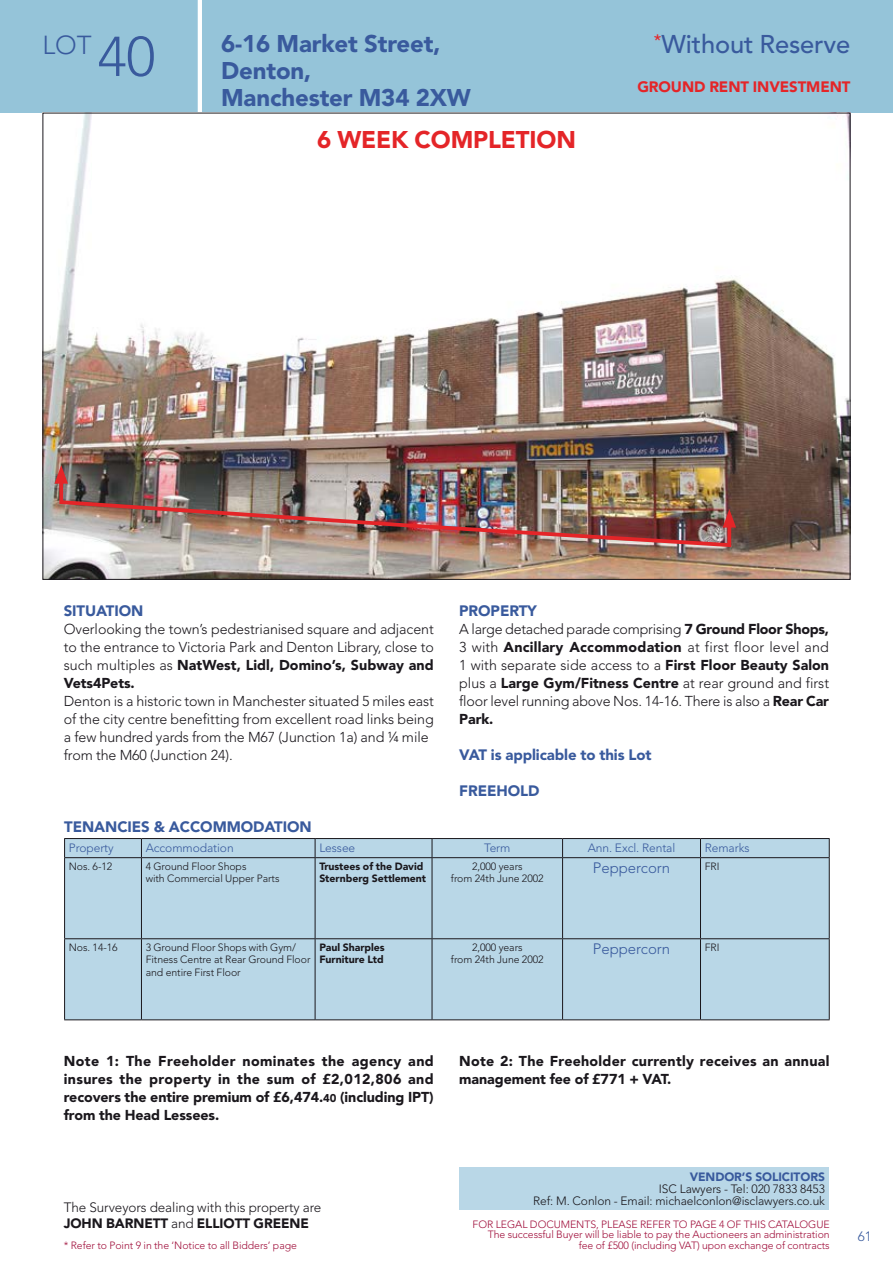
<style>
.page{position:relative;width:893px;height:1263px;background:#fff}
.page>*{position:absolute;margin:0;border:0;box-sizing:border-box;transform-origin:0 0}
.t1{font:300 25.8px "Avenir LT Std";color:#395a9d}
.t2{font:500 25.5px "Avenir LT Std";letter-spacing:-.005em;color:#395a9d}
.t3{font:900 24px/27px "Avenir LT Std";letter-spacing:-.005em;color:#395a9d}
.t4{font:900 24px "Avenir LT Std";letter-spacing:-.005em;color:#e42528}
.t5{font:900 15px "Avenir LT Std";letter-spacing:-.005em;color:#395a9d}
.t6{font:900 15px "Avenir LT Std";letter-spacing:-.005em;color:#e42528}
.t7{font:300 15px "Avenir LT Std";letter-spacing:-.005em;color:#395a9d}
.t8{font:300 14.25px/18px "Avenir LT Std";letter-spacing:-.005em;color:#1a171c;text-align:justify}
.t9{font:900 14.25px/18px "Avenir LT Std";letter-spacing:-.005em;color:#1a171c;text-align:justify}
.t10{font:900 14.25px/18px "Avenir LT Std";letter-spacing:.015em;color:#1a171c}
.t11{font:300 13.5px/16.5px "Avenir LT Std";letter-spacing:-.005em;color:#1a171c}
.t12{font:300 13.5px "Avenir LT Std";color:#395a9d}
.t13{font:300 12px/12px "Avenir LT Std";letter-spacing:-.005em;color:#1a171c;text-align:right}
.t14{font:300 12px "Avenir LT Std";letter-spacing:-.005em;color:#395a9d}
.t15{font:900 12px "Avenir LT Std";letter-spacing:-.005em;color:#395a9d}
.t16{font:300 10.5px/10.5px "Avenir LT Std";letter-spacing:-.005em;color:#a00f3b;text-align:right}
.t17{font:300 10.5px/12.5px "Avenir LT Std";letter-spacing:-.005em;color:#1a171c}
.t18{font:900 10.5px/12.5px "Avenir LT Std";letter-spacing:-.005em;color:#1a171c}
.s1{font-size:55.5px}
.s2{font-weight:900}
.s3{font-size:11.25px}
</style>
<div class="page">
<div style="left:0;top:0;width:893px;height:113px;background:#95c4d9"></div>
<hr style="left:198px;top:0;width:4px;height:113px;background:#fff">
<img style="left:45px;top:115px;width:803px;height:463px">
<div style="left:459px;top:1167px;width:370px;height:43px;background:#b9d7e7"></div>
<div style="left:65px;top:839px;width:764px;height:180px;background:#b9d7e7"></div>
<svg style="left:141px;top:839px;width:1px;height:18px"></svg>
<svg style="left:562px;top:839px;width:1px;height:18px"></svg>
<svg style="left:700px;top:839px;width:1px;height:18px"></svg>
<hr style="left:141px;top:858px;width:1px;height:80px;background:#1a171c">
<hr style="left:315px;top:858px;width:1px;height:80px;background:#1a171c">
<hr style="left:432px;top:858px;width:1px;height:80px;background:#1a171c">
<hr style="left:562px;top:858px;width:1px;height:80px;background:#1a171c">
<hr style="left:700px;top:858px;width:1px;height:80px;background:#1a171c">
<hr style="left:64px;top:938px;width:77px;height:1px;background:#1a171c">
<hr style="left:141px;top:938px;width:174px;height:1px;background:#1a171c">
<hr style="left:141px;top:939px;width:1px;height:80px;background:#1a171c">
<hr style="left:315px;top:938px;width:117px;height:1px;background:#1a171c">
<hr style="left:315px;top:939px;width:1px;height:80px;background:#1a171c">
<hr style="left:432px;top:938px;width:131px;height:1px;background:#1a171c">
<hr style="left:432px;top:939px;width:1px;height:80px;background:#1a171c">
<hr style="left:563px;top:938px;width:137px;height:1px;background:#1a171c">
<hr style="left:562px;top:939px;width:1px;height:80px;background:#1a171c">
<hr style="left:700px;top:938px;width:130px;height:1px;background:#1a171c">
<hr style="left:700px;top:939px;width:1px;height:80px;background:#1a171c">
<hr style="left:700px;top:1019px;width:130px;height:1px;background:#1a171c">
<svg style="left:315px;top:839px;width:1px;height:18px"></svg>
<svg style="left:432px;top:839px;width:1px;height:18px"></svg>
<hr style="left:64px;top:838px;width:77px;height:1px;background:#1a171c">
<svg style="left:64px;top:839px;width:1px;height:18px"></svg>
<hr style="left:141px;top:838px;width:174px;height:1px;background:#1a171c">
<hr style="left:315px;top:838px;width:117px;height:1px;background:#1a171c">
<hr style="left:432px;top:838px;width:131px;height:1px;background:#1a171c">
<hr style="left:563px;top:838px;width:137px;height:1px;background:#1a171c">
<hr style="left:700px;top:838px;width:130px;height:1px;background:#1a171c">
<svg style="left:829px;top:839px;width:1px;height:18px"></svg>
<hr style="left:64px;top:857px;width:77px;height:1px;background:#1a171c">
<hr style="left:141px;top:857px;width:174px;height:1px;background:#1a171c">
<hr style="left:315px;top:857px;width:117px;height:1px;background:#1a171c">
<hr style="left:432px;top:857px;width:131px;height:1px;background:#1a171c">
<hr style="left:563px;top:857px;width:137px;height:1px;background:#1a171c">
<hr style="left:700px;top:857px;width:130px;height:1px;background:#1a171c">
<hr style="left:64px;top:858px;width:1px;height:80px;background:#1a171c">
<hr style="left:829px;top:858px;width:1px;height:80px;background:#1a171c">
<hr style="left:64px;top:939px;width:1px;height:80px;background:#1a171c">
<hr style="left:829px;top:939px;width:1px;height:80px;background:#1a171c">
<hr style="left:64px;top:1019px;width:77px;height:1px;background:#1a171c">
<hr style="left:141px;top:1019px;width:174px;height:1px;background:#1a171c">
<hr style="left:315px;top:1019px;width:117px;height:1px;background:#1a171c">
<hr style="left:432px;top:1019px;width:131px;height:1px;background:#1a171c">
<hr style="left:563px;top:1019px;width:137px;height:1px;background:#1a171c">
<img style="left:57px;top:473px;width:676px;height:76px">
<svg style="left:54px;top:465px;width:14px;height:19px"></svg>
<svg style="left:723px;top:509px;width:13px;height:19px"></svg>
<h1 class="t1" style="left:43px;top:30px;width:114px">LOT <span class="s1">40</span></h1>
<h3 class="t3" style="left:221px;top:30px;width:251px">6-16 Market Street,<br>Denton,<br>Manchester M34 2XW</h3>
<h2 class="t2" style="left:654px;top:30px;width:198px"><sup>*</sup>Without Reserve</h2>
<p class="t6" style="left:637px;top:78px;width:215px">GROUND RENT INVESTMENT</p>
<h3 class="t4" style="left:317px;top:125px;width:260px">6 WEEK COMPLETION</h3>
<p class="t5" style="left:64px;top:601px;width:81px">SITUATION</p>
<p class="t8" style="left:64px;top:620px;width:372px">Overlooking the town’s pedestrianised square and adjacent to the entrance to Victoria Park and Denton Library, close to such multiples as <span class="s2">NatWest, Lidl, Domino’s, Subway and Vets4Pets.</span></p>
<p class="t8" style="left:64px;top:692px;width:372px;text-align:left">Denton is a historic town in Manchester situated 5 miles east of the city centre benefitting from excellent road links being a few hundred yards from the M67 (Junction 1a) and ¼ mile from the M60 (Junction 24).</p>
<p class="t5" style="left:459px;top:601px;width:79px">PROPERTY</p>
<p class="t8" style="left:459px;top:620px;width:371px">A large detached parade comprising <span class="s2">7 Ground Floor Shops, </span>3 with <span class="s2">Ancillary Accommodation</span> at first floor level and 1 with separate side access to a <span class="s2">First Floor Beauty Salon </span>plus a <span class="s2">Large Gym/Fitness Centre</span> at rear ground and first floor level running above Nos. 14-16. There is also a <span class="s2">Rear Car Park.</span></p>
<p class="t5" style="left:459px;top:745px;width:194px">VAT is applicable to this Lot</p>
<p class="t5" style="left:459px;top:781px;width:82px">FREEHOLD</p>
<p class="t5" style="left:64px;top:817px;width:249px">TENANCIES &amp; ACCOMMODATION</p>
<p class="t14" style="left:69px;top:840px;width:46px">Property</p>
<p class="t14" style="left:146px;top:840px;width:89px">Accommodation</p>
<p class="t14" style="left:319px;top:840px;width:37px">Lessee</p>
<p class="t14" style="left:484px;top:840px;width:28px">Term</p>
<p class="t14" style="left:588px;top:840px;width:89px">Ann. Excl. Rental</p>
<p class="t14" style="left:705px;top:840px;width:46px">Remarks</p>
<p class="t17" style="left:69px;top:860px;width:45px">Nos. 6-12</p>
<p class="t17" style="left:146px;top:860px;width:135px">4 Ground Floor Shops<br>with Commercial Upper Parts</p>
<p class="t18" style="left:319px;top:860px;width:108px">Trustees of the David<br>Sternberg Settlement</p>
<p class="t17" style="left:451px;top:860px;width:94px;text-align:center">2,000 years<br>from 24th June 2002</p>
<p class="t7" style="left:593px;top:859px;width:79px">Peppercorn</p>
<p class="t17" style="left:705px;top:860px;width:16px">FRI</p>
<p class="t17" style="left:69px;top:941px;width:50px">Nos. 14-16</p>
<p class="t17" style="left:146px;top:941px;width:166px">3 Ground Floor Shops with Gym/<br>Fitness Centre at Rear Ground Floor and entire First Floor</p>
<p class="t18" style="left:319px;top:941px;width:67px">Paul Sharples<br>Furniture Ltd</p>
<p class="t17" style="left:451px;top:941px;width:94px;text-align:center">2,000 years<br>from 24th June 2002</p>
<p class="t7" style="left:593px;top:940px;width:79px">Peppercorn</p>
<p class="t17" style="left:705px;top:941px;width:16px">FRI</p>
<p class="t9" style="left:64px;top:1052px;width:372px">Note 1: The Freeholder nominates the agency and insures the property in the sum of £2,012,806 and recovers the entire premium of £6,474.<span class="s3">40</span> (including IPT) from the Head Lessees.</p>
<p class="t10" style="left:459px;top:1052px;width:372px">Note 2: The Freeholder currently receives an annual management fee of £771 + VAT.</p>
<p class="t11" style="left:64px;top:1199px;width:259px">The Surveyors dealing with this property are<br><span class="s2">JOHN BARNETT</span> and <span class="s2">ELLIOTT GREENE</span></p>
<p class="t16" style="left:64px;top:1240px;width:235px">* Refer to Point 9 in the ‘Notice to all Bidders’ page</p>
<p class="t15" style="left:690px;top:1169px;width:137px">VENDOR’S SOLICITORS</p>
<p class="t13" style="left:533px;top:1182px;width:293px">ISC Lawyers - Tel: 020 7833 8453<br>Ref: M. Conlon - Email: michaelconlon@isclawyers.co.uk</p>
<p class="t16" style="left:473px;top:1219px;width:359px">FOR LEGAL DOCUMENTS, PLEASE REFER TO PAGE 4 OF THIS CATALOGUE<br>The successful Buyer will be liable to pay the Auctioneers an administration fee of £500 (including VAT) upon exchange of contracts</p>
<p class="t12" style="left:858px;top:1229px;width:15px">61</p>
</div>
